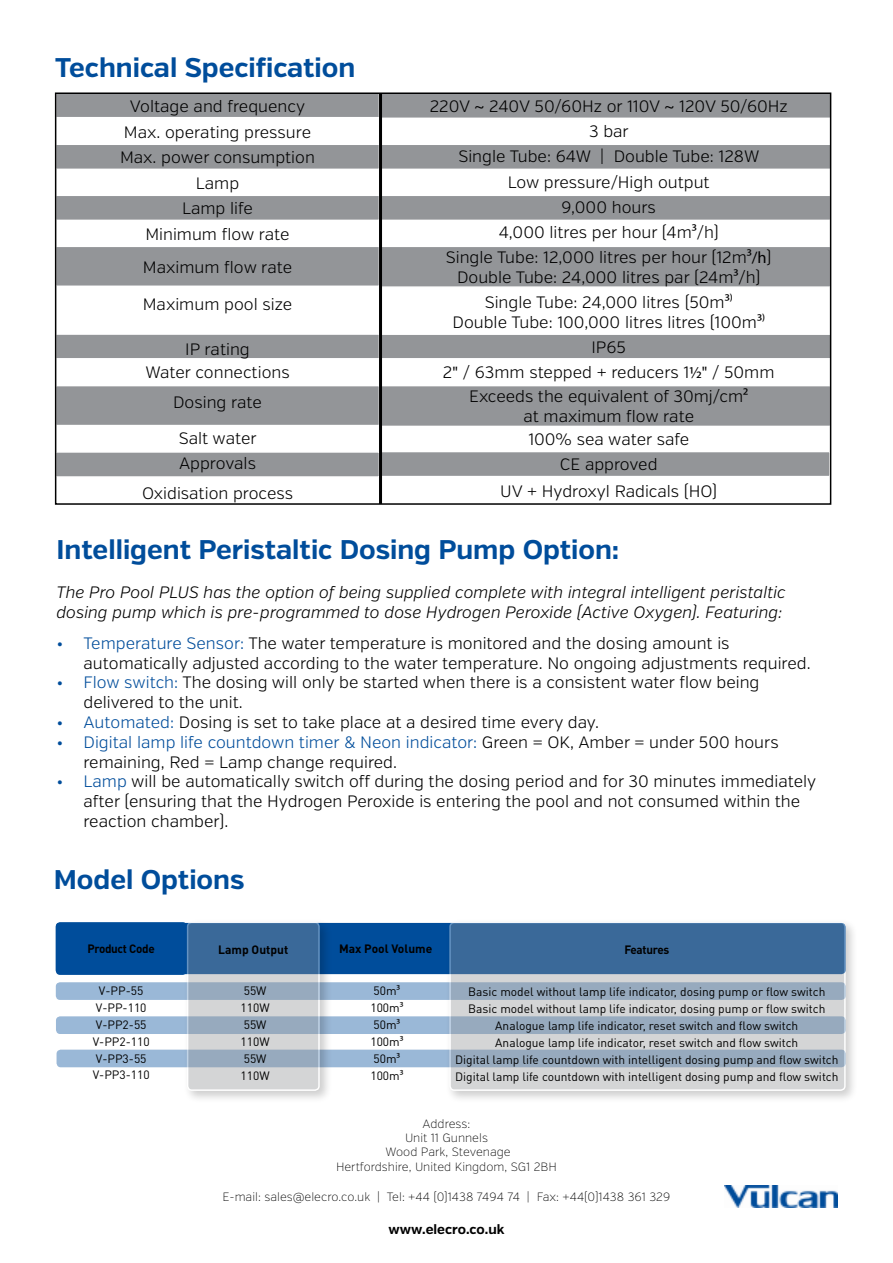
<style>
.page{position:relative;width:893px;height:1263px;background:#fff}
.page>*{position:absolute;margin:0;border:0;box-sizing:border-box;transform-origin:0 0}
.t1{font:700 27px "Verb";color:#004d9b}
.t2{font:300 16.5px/25.2px "Verb";color:#000;text-align:center}
.t3{font:italic 300 16.5px/19.8px "Verb";color:#000}
.t4{font:700 13.5px "Verb";color:#000}
.t5{font:12px/17px "DIN Pro";color:#000;text-align:center}
.t6{font:200 12px/14.4px "Verb";color:#000;text-align:center}
.t7{font:700 12px "DIN Pro";color:#000}
.t8{font:700 12px "DIN Pro";letter-spacing:-.02em;color:#000}
.s1{font-family:"Myriad Pro";font-weight:400}
.s2{color:#004d9b}
.s3{font-family:"Myriad Pro"}
</style>
<div class="page">
<div style="left:379px;top:451px;width:452px;height:26px;background:#939598;border:2px solid #fff"></div>
<div style="left:55px;top:451px;width:325px;height:27px;background:#939598;border:2px solid #fff"></div>
<div style="left:379px;top:425px;width:452px;height:27px;background:#fff"></div>
<div style="left:55px;top:425px;width:325px;height:27px;background:#fff"></div>
<div style="left:380px;top:385px;width:451px;height:42px;background:#939598;border:2px solid #fff"></div>
<div style="left:55px;top:385px;width:325px;height:41px;background:#939598;border:2px solid #fff"></div>
<div style="left:55px;top:359px;width:325px;height:27px;background:#fff"></div>
<div style="left:380px;top:333px;width:452px;height:27px;background:#939598;border:2px solid #fff"></div>
<div style="left:55px;top:333px;width:325px;height:27px;background:#939598;border:2px solid #fff"></div>
<div style="left:380px;top:286px;width:451px;height:49px;background:#fff"></div>
<div style="left:55px;top:286px;width:325px;height:49px;background:#fff;border:2px solid #fff"></div>
<div style="left:380px;top:246px;width:451px;height:42px;background:#939598;border:2px solid #fff"></div>
<div style="left:380px;top:220px;width:451px;height:27px;background:#fff"></div>
<div style="left:380px;top:195px;width:451px;height:26px;background:#939598;border:2px solid #fff"></div>
<div style="left:380px;top:169px;width:451px;height:27px;background:#fff"></div>
<div style="left:380px;top:144px;width:452px;height:26px;background:#939598;border:2px solid #fff"></div>
<div style="left:380px;top:92px;width:452px;height:27px;background:#939598;border:2px solid #fff"></div>
<div style="left:55px;top:246px;width:325px;height:41px;background:#939598;border:2px solid #fff"></div>
<div style="left:55px;top:220px;width:325px;height:27px;background:#fff"></div>
<div style="left:55px;top:195px;width:325px;height:26px;background:#939598;border:2px solid #fff"></div>
<div style="left:55px;top:169px;width:325px;height:27px;background:#fff"></div>
<div style="left:55px;top:144px;width:325px;height:26px;background:#939598;border:2px solid #fff"></div>
<div style="left:55px;top:92px;width:325px;height:27px;background:#939598"></div>
<div style="left:55px;top:117px;width:325px;height:27px;background:#fff"></div>
<div style="left:55px;top:92px;width:776px;height:413px;border:2px solid #000"></div>
<hr style="left:379px;top:94px;width:3px;height:410px;background:#000">
<img style="left:724px;top:1185px;width:114px;height:23px">
<div style="left:56px;top:982px;width:790px;height:18px;background:#9ab8d7;border-radius:4px"></div>
<div style="left:56px;top:923px;width:790px;height:51px;background:#004d9b;border-radius:4px"></div>
<div style="left:56px;top:922px;width:131px;height:53px;background:#004d9b;border-radius:4px"></div>
<div style="left:56px;top:1016px;width:790px;height:18px;background:#9ab8d7;border-radius:4px"></div>
<div style="left:57px;top:1050px;width:789px;height:17px;background:#9ab8d7;border-radius:4px"></div>
<div style="left:183px;top:918px;width:149px;height:184px;background:#000;opacity:.5"></div>
<svg style="left:188px;top:922px;width:131px;height:168px;background:#91a6bb"></svg>
<div style="left:187px;top:922px;width:133px;height:169px;border:2px solid #fff;border-radius:4px"></div>
<div style="left:446px;top:918px;width:412px;height:185px;background:#000;opacity:.5"></div>
<svg style="left:450px;top:922px;width:395px;height:168px;background:#91a6bb"></svg>
<div style="left:449px;top:922px;width:397px;height:169px;border:2px solid #fff;border-radius:4px"></div>
<h1 class="t1" style="left:55px;top:51px;width:302px">Technical Specification</h1>
<p class="t2" style="left:430px;top:94px;width:360px">220V <span class="s1">~</span> 240V 50/60Hz or 110V <span class="s1">~</span> 120V 50/60Hz<br>3 bar<br>Single Tube: 64W | Double Tube: 128W<br>Low pressure/High output<br>9,000 hours<br>4,000 litres per hour (4m<span class="s1">3</span>/h)<br>Single Tube: 12,000 litres per hour (12m<span class="s1">3/h</span>)</p>
<p class="t2" style="left:457px;top:265px;width:305px">Double Tube: 24,000 litres par (24m<span class="s1">3</span>/h)<br>Single Tube: 24,000 litres (50m<span class="s1">3)</span></p>
<p class="t2" style="left:443px;top:310px;width:333px">Double Tube: 100,000 litres litres (100m<span class="s1">3)<br></span>IP65<br>2<span class="s1">"</span> / 63mm stepped + reducers 1<span class="s1">½"</span> / 50mm</p>
<p class="t2" style="left:469px;top:386px;width:281px;line-height:19.8px">Exceeds the equivalent of 30mj/cm<span class="s1">2 </span>at maximum flow rate</p>
<p class="t2" style="left:528px;top:427px;width:162px">100% sea water safe<br>CE approved</p>
<p class="t2" style="left:500px;top:479px;width:218px">UV + Hydroxyl Radicals (HO)</p>
<p class="t2" style="left:120px;top:94px;width:196px">Voltage and frequency<br>Max. operating pressure<br>Max. power consumption<br>Lamp<br>Lamp life<br>Minimum flow rate</p>
<p class="t2" style="left:143px;top:254px;width:151px">Maximum flow rate</p>
<p class="t2" style="left:143px;top:292px;width:151px">Maximum pool size</p>
<p class="t2" style="left:145px;top:338px;width:146px;line-height:22.5px">IP rating<br>Water connections</p>
<p class="t2" style="left:173px;top:384px;width:90px;line-height:36px">Dosing rate<br>Salt water</p>
<p class="t2" style="left:142px;top:448px;width:153px;line-height:30px">Approvals<br>Oxidisation process</p>
<h1 class="t1" style="left:57px;top:533px;width:564px">Intelligent Peristaltic Dosing Pump Option:</h1>
<p class="t3" style="left:57px;top:583px;width:731px">The Pro Pool PLUS has the option of being supplied complete with integral intelligent peristaltic dosing pump which is pre-programmed to dose Hydrogen Peroxide (Active Oxygen). Featuring:</p>
<p class="t2" style="left:84px;top:633px;width:728px;line-height:19.8px;text-align:left;text-indent:-27px"><span class="s2">• Temperature Sensor:</span> The water temperature is monitored and the dosing amount is automatically adjusted according to the water temperature. No ongoing adjustments required.</p>
<p class="t2" style="left:84px;top:673px;width:677px;line-height:19.8px;text-align:left;text-indent:-27px"><span class="s2">• Flow switch:</span> The dosing will only be started when there is a consistent water flow being delivered to the unit.</p>
<p class="t2" style="left:57px;top:710px;width:544px"><span class="s2">• Automated:</span> Dosing is set to take place at a desired time every day.</p>
<p class="t2" style="left:84px;top:732px;width:697px;line-height:19.8px;text-align:left;text-indent:-27px"><span class="s2">• Digital lamp life countdown timer &amp; Neon indicator:</span> Green = OK, Amber = under 500 hours remaining, Red = Lamp change required.</p>
<p class="t2" style="left:84px;top:772px;width:734px;line-height:19.8px;text-align:left;text-indent:-27px"><span class="s2">• Lamp</span> will be automatically switch off during the dosing period and for 30 minutes immediately after (ensuring that the Hydrogen Peroxide is entering the pool and not consumed within the reaction chamber).</p>
<h1 class="t1" style="left:54px;top:863px;width:192px">Model Options</h1>
<p class="t8" style="left:87px;top:941px;width:69px">Product Code</p>
<p class="t7" style="left:218px;top:941px;width:71px">Lamp Output</p>
<p class="t7" style="left:339px;top:940px;width:95px">Max Pool Volume</p>
<p class="t8" style="left:624px;top:942px;width:46px">Features</p>
<p class="t5" style="left:93px;top:981px;width:58px">V-PP-55<br>V-PP-110<br>V-PP2-55<br>V-PP2-110<br>V-PP3-55<br>V-PP3-110</p>
<p class="t5" style="left:241px;top:981px;width:31px;text-align:left">55W<br>110W<br>55W<br>110W<br>55W<br>110W</p>
<p class="t5" style="left:370px;top:981px;width:34px;text-align:left">50m<span class="s3">3<br></span>100m<span class="s3">3<br></span>50m<span class="s3">3<br></span>100m<span class="s3">3<br></span>50m<span class="s3">3<br></span>100m<span class="s3">3</span></p>
<p class="t5" style="left:455px;top:983px;width:385px">Basic model without lamp life indicator, dosing pump or flow switch Basic model without lamp life indicator, dosing pump or flow switch Analogue lamp life indicator, reset switch and flow switch<br>Analogue lamp life indicator, reset switch and flow switch<br>Digital lamp life countdown with intelligent dosing pump and flow switch Digital lamp life countdown with intelligent dosing pump and flow switch</p>
<p class="t6" style="left:336px;top:1116px;width:222px">Address:<br>Unit 11 Gunnels<br>Wood Park, Stevenage<br>Hertfordshire, United Kingdom, SG1 2BH</p>
<p class="t6" style="left:223px;top:1190px;width:449px">E-mail: sales@elecro.co.uk | Tel: +44 (0)1438 7494 74 | Fax: +44(0)1438 361 329</p>
<p class="t4" style="left:389px;top:1221px;width:117px">www.elecro.co.uk</p>
</div>
